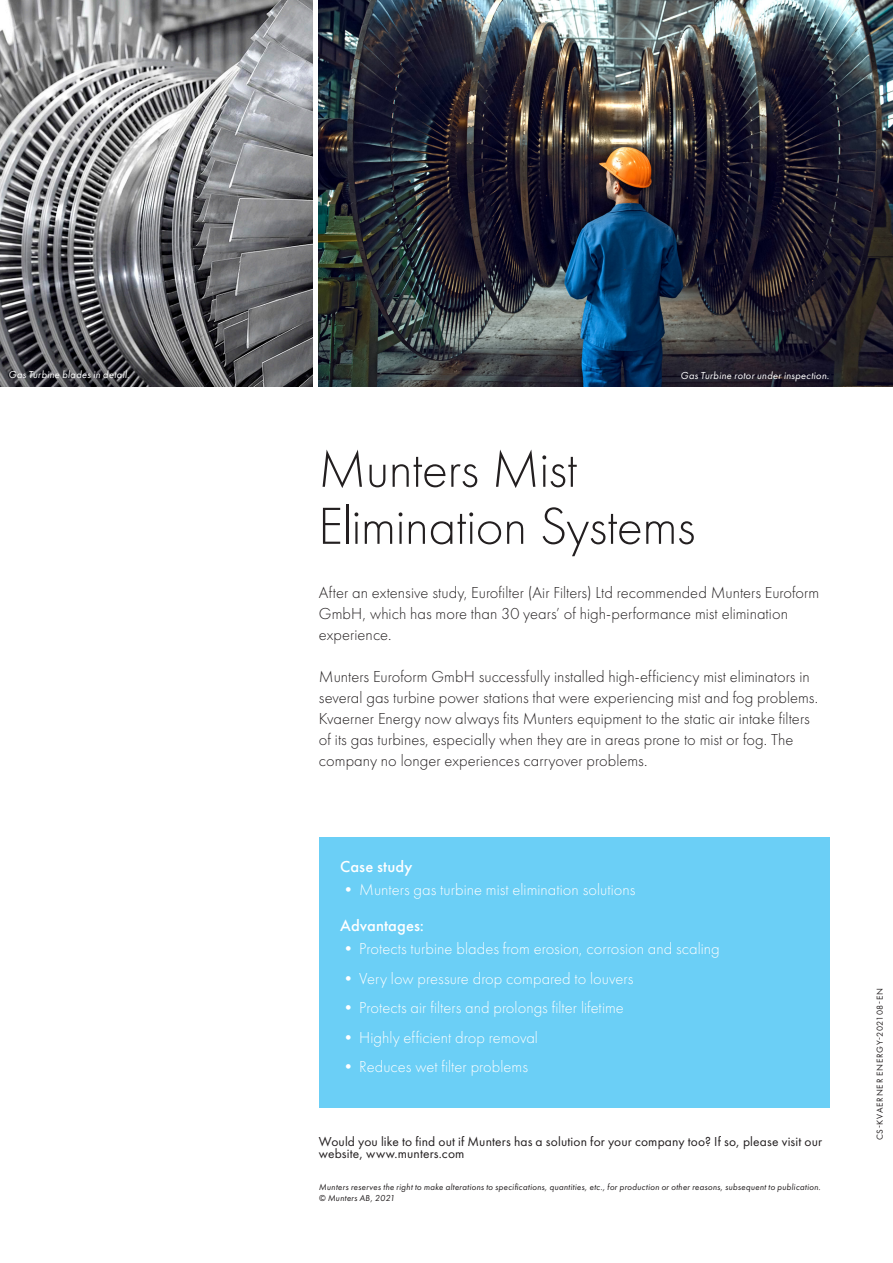
<style>
.page{position:relative;width:893px;height:1263px;background:#fff}
.page>*{position:absolute;margin:0;border:0;box-sizing:border-box;transform-origin:0 0}
.t1{font:54px/57px "Futura PT Light";letter-spacing:-.01em;color:#231f20}
.t2{font:16.5px/21px "Futura PT Light";color:#231f20}
.t3{font:16.5px "Futura PT Light";color:#fff}
.t4{font:16.5px "Futura PT Medium";letter-spacing:.005em;color:#fff}
.t5{font:13.5px/12.6px "Futura PT";letter-spacing:.01em;color:#231f20}
.t6{font:italic 10.5px "Futura PT Book";letter-spacing:.02em;color:#fff}
.t7{font:italic 9px/10.5px "Futura PT Book";letter-spacing:.025em;color:#231f20}
.t8{font:9px "Futura PT";letter-spacing:.085em;color:#231f20}
</style>
<div class="page">
<div style="left:319px;top:838px;width:510px;height:270px;background:#6bcff6"></div>
<img style="left:0;top:0;width:313px;height:387px">
<img style="left:319px;top:0;width:574px;height:387px">
<p class="t6" style="left:9px;top:369px;width:122px">Gas Turbine blades in detail.</p>
<p class="t6" style="left:680px;top:369px;width:150px">Gas Turbine rotor under inspection.</p>
<h1 class="t1" style="left:318px;top:441px;width:379px">Munters Mist<br>Elimination Systems</h1>
<p class="t2" style="left:319px;top:582px;width:502px">After an extensive study, Eurofilter (Air Filters) Ltd recommended Munters Euroform<br>GmbH, which has more than 30 years’ of high-performance mist elimination experience.</p>
<p class="t2" style="left:319px;top:666px;width:501px">Munters Euroform GmbH successfully installed high-efficiency mist eliminators in several gas turbine power stations that were experiencing mist and fog problems.<br>Kvaerner Energy now always fits Munters equipment to the static air intake filters of its gas turbines, especially when they are in areas prone to mist or fog. The company no longer experiences carryover problems.</p>
<p class="t4" style="left:340px;top:856px;width:74px">Case study</p>
<p class="t3" style="left:340px;top:880px;width:297px">• Munters gas turbine mist elimination solutions</p>
<p class="t4" style="left:340px;top:916px;width:85px">Advantages:</p>
<p class="t3" style="left:340px;top:939px;width:381px">• Protects turbine blades from erosion, corrosion and scaling</p>
<p class="t3" style="left:340px;top:969px;width:295px">• Very low pressure drop compared to louvers</p>
<p class="t3" style="left:340px;top:998px;width:285px">• Protects air filters and prolongs filter lifetime</p>
<p class="t3" style="left:340px;top:1028px;width:199px">• Highly efficient drop removal</p>
<p class="t3" style="left:340px;top:1057px;width:189px">• Reduces wet filter problems</p>
<p class="t5" style="left:319px;top:1135px;width:505px">Would you like to find out if Munters has a solution for your company too? If so, please visit our website, www.munters.com</p>
<p class="t7" style="left:319px;top:1182px;width:503px">Munters reserves the right to make alterations to specifications, quantities, etc., for production or other reasons, subsequent to publication. © Munters AB, 2021</p>
<p class="t8" style="left:874px;top:1140px;width:154px;rotate:-90deg">CS-KVAERNER ENERGY-202108-EN</p>
</div>
